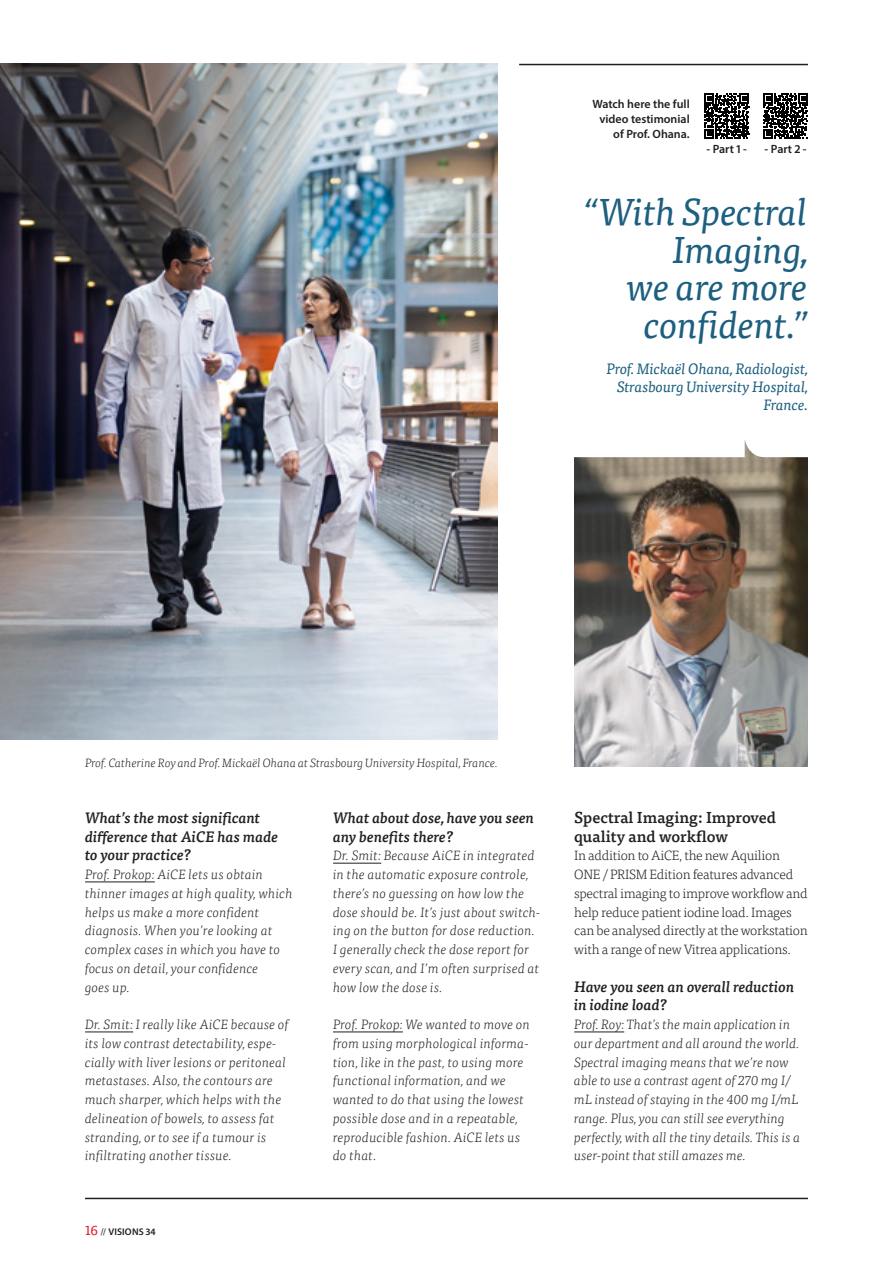
<style>
.page{position:relative;width:893px;height:1263px;background:#fff}
.page>*{position:absolute;margin:0;border:0;box-sizing:border-box;transform-origin:0 0}
.t1{font:italic 37.5px/37.5px "Tisa Pro";letter-spacing:-.01em;color:#1c5f80;text-align:right}
.t2{font:500 15.75px/18.8px "Tisa Pro";color:#231f20}
.t3{font:italic 500 15px/18.8px "Tisa Pro";color:#231f20}
.t4{font:italic 15px/18px "Tisa Pro";letter-spacing:-.01em;color:#1c5f80;text-align:right}
.t5{font:italic 300 13.5px/18.8px "Tisa Pro";letter-spacing:.01em;color:#231f20}
.t6{font:300 13.5px/18.8px "Tisa Pro";letter-spacing:-.02em;color:#231f20}
.t7{font:italic 300 12px "Tisa Pro";color:#231f20}
.t8{font:600 12px/15px "Myriad Pro";color:#231f20;text-align:right}
.t9{font:600 9.75px "Myriad Pro";letter-spacing:.015em;color:#231f20}
.s1{font-family:"Tisa Pro";font-weight:400;font-size:13.5px;color:#e21a21}
.s2{font-weight:400}
</style>
<div class="page">
<hr style="left:85px;top:1198px;width:723px;height:1px;background:#231f20">
<hr style="left:519px;top:64px;width:289px;height:1px;background:#231f20">
<img style="left:0;top:64px;width:498px;height:675px">
<img style="left:574px;top:457px;width:234px;height:310px">
<hr style="left:85px;top:882px;width:70px;height:1px;background:#231f20">
<hr style="left:85px;top:1032px;width:48px;height:1px;background:#231f20">
<hr style="left:574px;top:1032px;width:50px;height:1px;background:#231f20">
<hr style="left:333px;top:863px;width:48px;height:1px;background:#231f20">
<hr style="left:333px;top:1032px;width:70px;height:1px;background:#231f20">
<svg style="left:704px;top:93px;width:46px;height:46px"></svg>
<svg style="left:704px;top:94px;width:45px;height:44px"></svg>
<svg style="left:763px;top:93px;width:45px;height:46px"></svg>
<svg style="left:763px;top:94px;width:45px;height:44px"></svg>
<p class="t8" style="left:592px;top:97px;width:99px">Watch here the full video testimonial of Prof. Ohana.</p>
<p class="t8" style="left:706px;top:142px;width:42px">- Part 1 -</p>
<p class="t8" style="left:765px;top:142px;width:43px">- Part 2 -</p>
<h1 class="t1" style="left:585px;top:191px;width:225px">“With Spectral<br>Imaging,<br>we are more confident.”</h1>
<p class="t4" style="left:606px;top:359px;width:203px">Prof. Mickaël Ohana, Radiologist,<br>Strasbourg University Hospital,<br>France.</p>
<p class="t7" style="left:85px;top:754px;width:414px">Prof. Catherine Roy and Prof. Mickaël Ohana at Strasbourg University Hospital, France.</p>
<p class="t3" style="left:85px;top:807px;width:195px">What’s the most significant difference that AiCE has made to your practice?</p>
<p class="t5" style="left:85px;top:864px;width:209px">Prof. Prokop: AiCE lets us obtain thinner images at high quality, which helps us make a more confident diagnosis. When you’re looking at complex cases in which you have to focus on detail, your confidence<br>goes up.</p>
<p class="t5" style="left:85px;top:1014px;width:205px">Dr. Smit: I really like AiCE because of its low contrast detectability, espe&shy;cially with liver lesions or peritoneal metastases. Also, the contours are much sharper, which helps with the delineation of bowels, to assess fat stranding, or to see if a tumour is infiltrating another tissue.</p>
<p class="t9" style="left:85px;top:1226px;width:72px"><span class="s1">16</span> <span class="s2">//</span>VISIONS 34</p>
<p class="t3" style="left:333px;top:807px;width:203px">What about dose, have you seen any benefits there?</p>
<p class="t5" style="left:333px;top:846px;width:209px">Dr. Smit: Because AiCE in integrated in the automatic exposure controle, there’s no guessing on how low the dose should be. It’s just about switch&shy;ing on the button for dose reduction.<br>I generally check the dose report for every scan, and I’m often surprised at how low the dose is.</p>
<p class="t5" style="left:333px;top:1014px;width:198px">Prof. Prokop: We wanted to move on from using morphological informa&shy;tion, like in the past, to using more functional information, and we wanted to do that using the lowest possible dose and in a repeatable, reproducible fashion. AiCE lets us do that.</p>
<p class="t2" style="left:574px;top:807px;width:204px">Spectral Imaging: Improved quality and workflow</p>
<p class="t6" style="left:574px;top:846px;width:235px">In addition to AiCE, the new Aquilion ONE / PRISM Edition features advanced spectral imaging to improve workflow and help reduce patient iodine load. Images can be analysed directly at the workstation with a range of new Vitrea applications.</p>
<p class="t3" style="left:574px;top:976px;width:222px">Have you seen an overall reduction in iodine load?</p>
<p class="t5" style="left:574px;top:1014px;width:228px">Prof. Roy: That’s the main application in our department and all around the world.<br>Spectral imaging means that we’re now able to use a contrast agent of 270 mg I/ mL instead of staying in the 400 mg I/mL range. Plus, you can still see everything perfectly, with all the tiny details. This is a user-point that still amazes me.</p>
</div>
